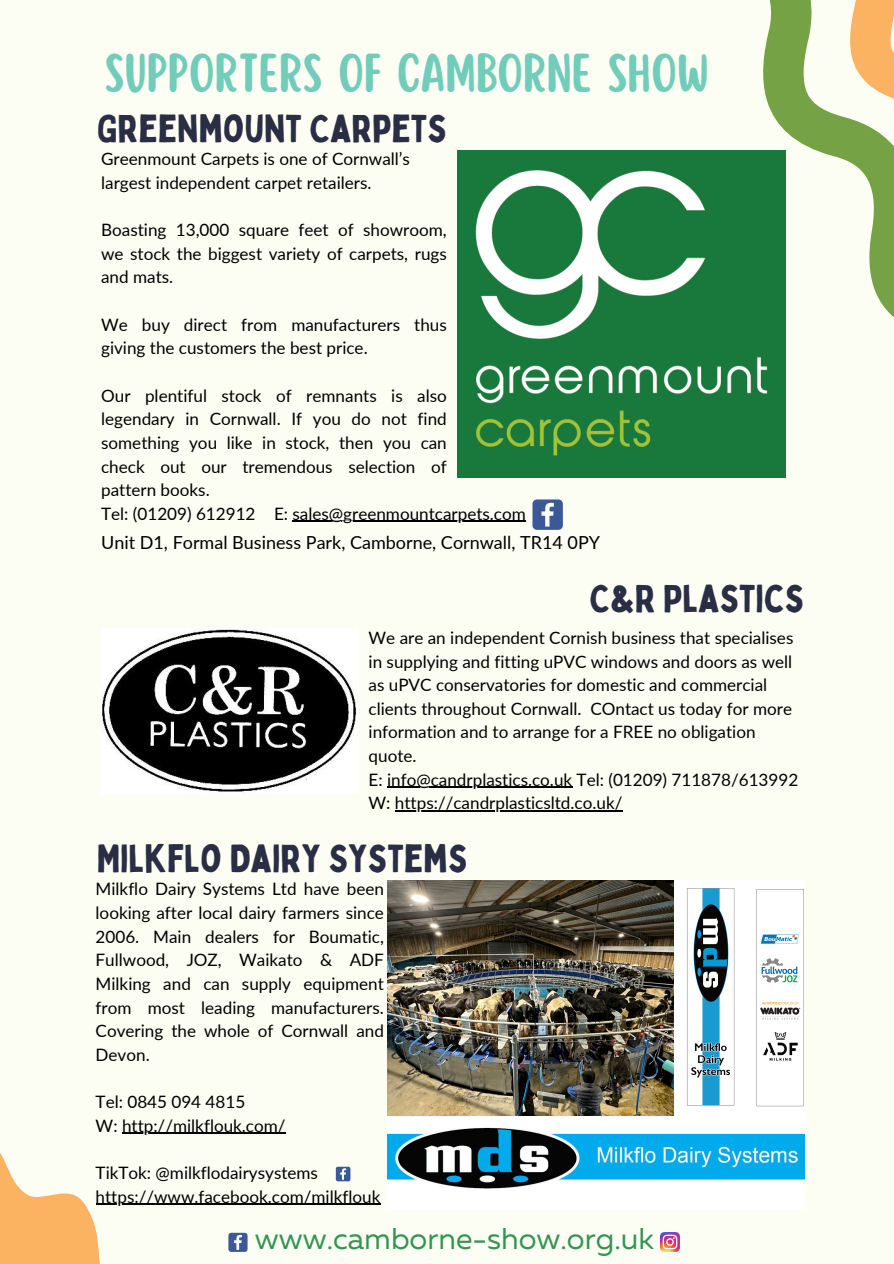
<style>
.page{position:relative;width:894px;height:1264px;background:#fff}
.page>*{position:absolute;margin:0;border:0;box-sizing:border-box;transform-origin:0 0}
.t1{font:48px "Scripter";color:#71ccba}
.t2{font:38.55px "Bobby Jones";color:#2a2e44}
.t3{font:38.25px "Bobby Jones";color:#2a2e44}
.t4{font:30px "Muller";color:#329453}
.t5{font:18px "Lato";color:#000}
.t6{font:17.1px/23.7px "Lato";color:#000;text-align:justify}
</style>
<div class="page">
<div style="left:0;top:0;width:893px;height:1263px;background:#fcfef3"></div>
<svg style="left:763px;top:0;width:130px;height:376px"></svg>
<svg style="left:0;top:1133px;width:247px;height:130px"></svg>
<img style="left:660px;top:1232px;width:19px;height:19px">
<img style="left:457px;top:150px;width:327px;height:327px">
<svg style="left:532px;top:499px;width:30px;height:31px"></svg>
<img style="left:101px;top:628px;width:258px;height:165px">
<img style="left:388px;top:880px;width:416px;height:327px">
<hr style="left:122px;top:1132px;width:163px;height:1px;background:#000">
<hr style="left:96px;top:1203px;width:284px;height:1px;background:#000">
<hr style="left:292px;top:521px;width:233px;height:1px;background:#000">
<hr style="left:387px;top:786px;width:185px;height:2px;background:#000">
<hr style="left:395px;top:810px;width:227px;height:1px;background:#000">
<svg style="left:336px;top:1166px;width:14px;height:15px"></svg>
<p class="t1" style="left:105px;top:49px;width:605px">SUPPORTERS OF CAMBORNE SHOW</p>
<p class="t3" style="left:97px;top:104px;width:351px">GREENMOUNT CARPETS</p>
<p class="t6" style="left:101px;top:147px;width:310px">Greenmount Carpets is one of Cornwall’s</p>
<p class="t6" style="left:101px;top:170px;width:272px">largest independent carpet retailers.</p>
<p class="t6" style="left:101px;top:218px;width:347px">Boasting 13,000 square feet of showroom, we stock the biggest variety of carpets, rugs and mats.</p>
<h2 class="t6" style="left:101px;top:312px;width:347px">We buy direct from manufacturers thus giving the customers the best price.</h2>
<p class="t6" style="left:101px;top:383px;width:347px">Our plentiful stock of remnants is also legendary in Cornwall. If you do not find something you like in stock, then you can check out our tremendous selection of pattern books.</p>
<p class="t6" style="left:101px;top:501px;width:156px">Tel: (01209) 612912</p>
<p class="t6" style="left:274px;top:501px;width:253px">E: sales@greenmountcarpets.com</p>
<p class="t5" style="left:101px;top:531px;width:500px">Unit D1, Formal Business Park, Camborne, Cornwall, TR14 0PY</p>
<p class="t3" style="left:589px;top:574px;width:216px">C&amp;R PLASTICS</p>
<p class="t6" style="left:368px;top:625px;width:426px;text-align:left">We are an independent Cornish business that specialises in supplying and fitting uPVC windows and doors as well as uPVC conservatories for domestic and commercial clients throughout Cornwall. COntact us today for more information and to arrange for a FREE no obligation quote.</p>
<p class="t6" style="left:368px;top:767px;width:431px">E: info@candrplastics.co.uk Tel: (01209) 711878/613992</p>
<p class="t6" style="left:368px;top:791px;width:255px">W: https://candrplasticsltd.co.uk/</p>
<p class="t2" style="left:97px;top:833px;width:372px">MILKFLO DAIRY SYSTEMS</p>
<p class="t6" style="left:96px;top:876px;width:290px">Milkflo Dairy Systems Ltd have been looking after local dairy farmers since 2006. Main dealers for Boumatic, Fullwood, JOZ, Waikato &amp; ADF Milking and can supply equipment from most leading manufacturers.<br>Covering the whole of Cornwall and Devon.</p>
<p class="t6" style="left:96px;top:1089px;width:151px">Tel: 0845 094 4815</p>
<h2 class="t6" style="left:96px;top:1113px;width:191px">W: http://milkflouk.com/</h2>
<p class="t6" style="left:96px;top:1160px;width:224px">TikTok: @milkflodairysystems</p>
<p class="t6" style="left:96px;top:1184px;width:286px">https://www.facebook.com/milkflouk</p>
<p class="t4" style="left:255px;top:1225px;width:400px">www.camborne-show.org.uk</p>
</div>
